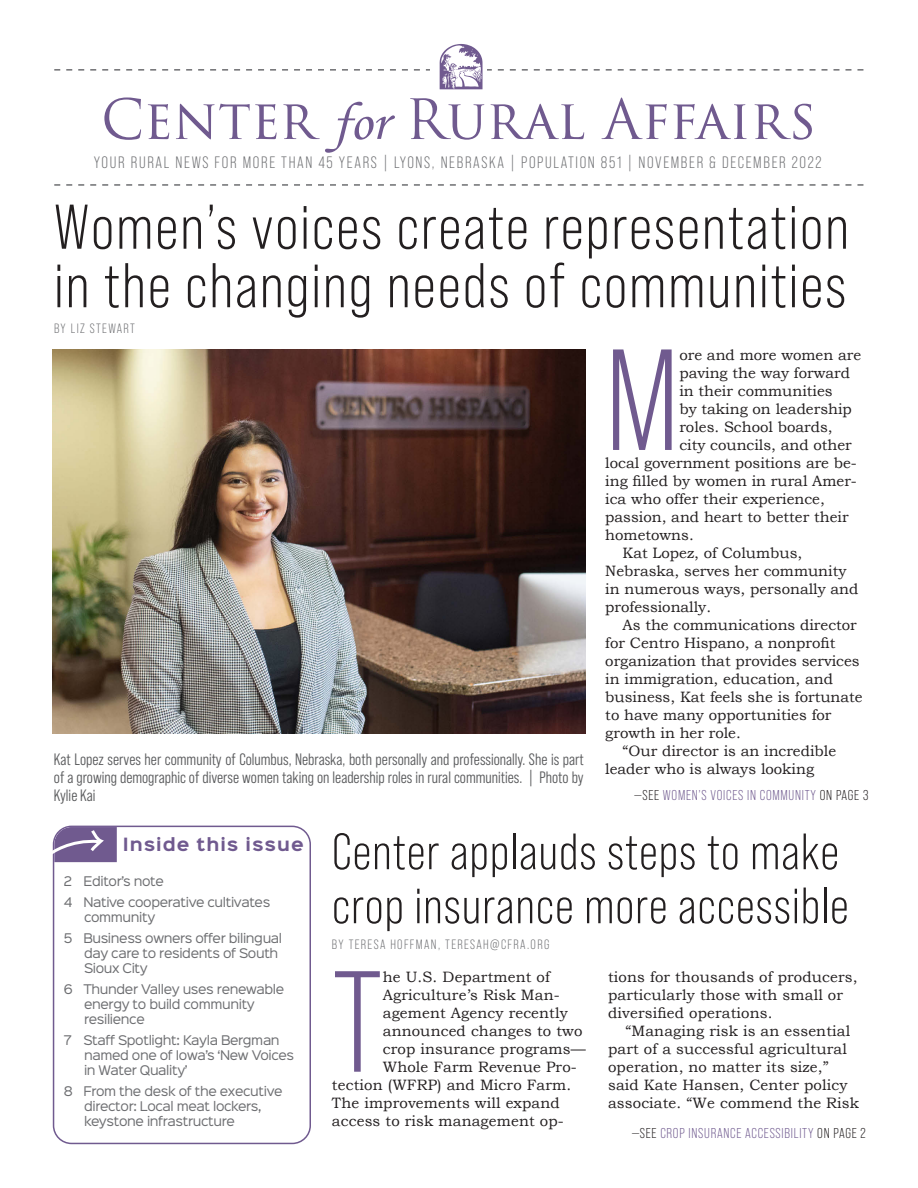
<style>
.page{position:relative;width:918px;height:1188px;background:#fff}
.page>*{position:absolute;margin:0;border:0;box-sizing:border-box;transform-origin:0 0}
.Body_Copy_-_1st_para{font:143.55px "Bebas Neue Pro";color:#705a8f}
.Headline{font:63px/58.5px "Bebas Neue Pro";letter-spacing:.03em;color:#231f20}
.Headline-2{font:54px "Trajan Pro 3";color:#705a8f}
.Byline{font:51px/54px "Bebas Neue Pro";letter-spacing:.02em;color:#231f20}
.t1{font:16.5px/18px "Bebas Neue Pro Middle";color:#58595b;text-align:justify}
.Headline-3{font:16.5px "Bebas Neue Pro";letter-spacing:.1em;color:#6d6e71}
.t2{font:700 16.5px "Sinkin Sans 700";letter-spacing:.06em;color:#705a8f}
.Body_Copy_-_1st_para-2{font:15px/18px "Bookman Old Style";color:#231f20}
.Body_Copy{font:14.25px "Bebas Neue Pro";letter-spacing:.05em;color:#705a8f}
.Byline-2{font:13.5px "Bebas Neue Pro";letter-spacing:.1em;color:#6d6e71}
.Byline-3{font:12px/15px "Sinkin Sans 400";letter-spacing:-.03em;color:#6d6e71}
.s1{font-family:"Monotype Corsiva"}
.s2{color:#231f20}
</style>
<div class="page">
<svg style="left:439px;top:89px;width:44px;height:1px"></svg>
<svg style="left:54px;top:184px;width:810px;height:2px"></svg>
<svg style="left:54px;top:44px;width:810px;height:45px"></svg>
<svg style="left:52px;top:827px;width:65px;height:35px;background:#84719f"></svg>
<div style="left:53px;top:826px;width:258px;height:318px;border:2px solid #705a8f;border-radius:18px"></div>
<img style="left:52px;top:349px;width:534px;height:384px">
<p class="Headline-2" style="left:101px;top:82px;width:717px">Center <span class="s1">for</span> Rural Affairs</p>
<p class="Headline-3" style="left:94px;top:153px;width:729px">YOUR RURAL NEWS FOR MORE THAN 45 YEARS | LYONS, NEBRASKA | POPULATION 851 | NOVEMBER &amp; DECEMBER 2022</p>
<p class="Headline" style="left:54px;top:198px;width:796px">Women’s voices create representation in the changing needs of communities</p>
<p class="Byline-2" style="left:54px;top:321px;width:83px">BY LIZ STEWART</p>
<p class="t1" style="left:54px;top:750px;width:531px">Kat Lopez serves her community of Columbus, Nebraska, both personally and professionally. She is part of a growing demographic of diverse women taking on leadership roles in rural communities. | Photo by Kylie Kai</p>
<p class="Body_Copy_-_1st_para" style="left:605px;top:320px;width:76px">M</p>
<p class="Body_Copy_-_1st_para-2" style="left:679px;top:346px;width:183px">ore and more women are</p>
<p class="Body_Copy_-_1st_para-2" style="left:679px;top:364px;width:172px">paving the way forward</p>
<p class="Body_Copy_-_1st_para-2" style="left:679px;top:382px;width:155px">in their communities</p>
<p class="Body_Copy_-_1st_para-2" style="left:679px;top:400px;width:174px">by taking on leadership</p>
<p class="Body_Copy_-_1st_para-2" style="left:679px;top:418px;width:155px">roles. School boards,</p>
<p class="Body_Copy_-_1st_para-2" style="left:679px;top:436px;width:174px">city councils, and other</p>
<p class="Body_Copy_-_1st_para-2" style="left:605px;top:454px;width:253px">local government positions are be-</p>
<p class="Body_Copy_-_1st_para-2" style="left:605px;top:472px;width:253px">ing filled by women in rural Amer-</p>
<p class="Body_Copy_-_1st_para-2" style="left:605px;top:490px;width:221px">ica who offer their experience,</p>
<p class="Body_Copy_-_1st_para-2" style="left:605px;top:508px;width:245px">passion, and heart to better their</p>
<p class="Body_Copy_-_1st_para-2" style="left:605px;top:526px;width:90px">hometowns.</p>
<p class="Body_Copy_-_1st_para-2" style="left:605px;top:544px;width:255px;text-indent:17px">Kat Lopez, of Columbus,<br>Nebraska, serves her community in numerous ways, personally and professionally.</p>
<p class="Body_Copy_-_1st_para-2" style="left:605px;top:616px;width:259px;text-indent:17px">As the communications director for Centro Hispano, a nonprofit organization that provides services in immigration, education, and business, Kat feels she is fortunate to have many opportunities for growth in her role.</p>
<p class="Body_Copy_-_1st_para-2" style="left:605px;top:742px;width:232px;text-indent:17px">“Our director is an incredible leader who is always looking</p>
<p class="Body_Copy" style="left:635px;top:787px;width:235px"><span class="s2">—SEE</span> WOMEN’S VOICES IN COMMUNITY <span class="s2">ON PAGE 3</span></p>
<p class="t2" style="left:123px;top:835px;width:182px">Inside this issue</p>
<p class="Byline-3" style="left:64px;top:873px;width:102px">2 Editor’s note</p>
<p class="Byline-3" style="left:64px;top:894px;width:208px">4 Native cooperative cultivates</p>
<p class="Byline-3" style="left:84px;top:909px;width:73px">community</p>
<p class="Byline-3" style="left:64px;top:930px;width:220px">5 Business owners offer bilingual</p>
<p class="Byline-3" style="left:84px;top:945px;width:196px">day care to residents of South</p>
<p class="Byline-3" style="left:84px;top:960px;width:65px">Sioux City</p>
<p class="Byline-3" style="left:64px;top:981px;width:222px">6 Thunder Valley uses renewable</p>
<p class="Byline-3" style="left:84px;top:996px;width:172px">energy to build community</p>
<p class="Byline-3" style="left:84px;top:1011px;width:62px">resilience</p>
<p class="Byline-3" style="left:84px;top:1032px;width:212px;text-indent:-20px">7 Staff Spotlight: Kayla Bergman named one of Iowa’s ‘New Voices in Water Quality’</p>
<p class="Byline-3" style="left:64px;top:1083px;width:220px">8 From the desk of the executive</p>
<p class="Byline-3" style="left:84px;top:1098px;width:179px">director: Local meat lockers, keystone infrastructure</p>
<p class="Byline" style="left:332px;top:825px;width:518px">Center applauds steps to make crop insurance more accessible</p>
<p class="Byline-2" style="left:332px;top:937px;width:219px">BY TERESA HOFFMAN, TERESAH@CFRA.ORG</p>
<p class="Body_Copy_-_1st_para" style="left:332px;top:942px;width:52px">T</p>
<p class="Body_Copy_-_1st_para-2" style="left:383px;top:968px;width:169px">he U.S. Department of</p>
<p class="Body_Copy_-_1st_para-2" style="left:608px;top:968px;width:251px">tions for thousands of producers, particularly those with small or diversified operations.</p>
<p class="Body_Copy_-_1st_para-2" style="left:608px;top:1022px;width:253px;text-indent:17px">“Managing risk is an essential part of a successful agricultural operation, no matter its size,” said Kate Hansen, Center policy associate. “We commend the Risk</p>
<p class="Body_Copy_-_1st_para-2" style="left:383px;top:986px;width:179px">Agriculture’s Risk Man-</p>
<p class="Body_Copy_-_1st_para-2" style="left:383px;top:1004px;width:187px">agement Agency recently</p>
<p class="Body_Copy_-_1st_para-2" style="left:383px;top:1022px;width:201px">announced changes to two</p>
<p class="Body_Copy_-_1st_para-2" style="left:383px;top:1040px;width:204px">crop insurance programs—</p>
<p class="Body_Copy_-_1st_para-2" style="left:383px;top:1058px;width:196px">Whole Farm Revenue Pro-</p>
<p class="Body_Copy_-_1st_para-2" style="left:332px;top:1076px;width:241px">tection (WFRP) and Micro Farm.</p>
<p class="Body_Copy_-_1st_para-2" style="left:332px;top:1094px;width:229px">The improvements will expand</p>
<p class="Body_Copy_-_1st_para-2" style="left:332px;top:1112px;width:233px">access to risk management op-</p>
<p class="Body_Copy" style="left:632px;top:1125px;width:235px"><span class="s2">—SEE</span> CROP INSURANCE ACCESSIBILITY <span class="s2">ON PAGE 2</span></p>
</div>
